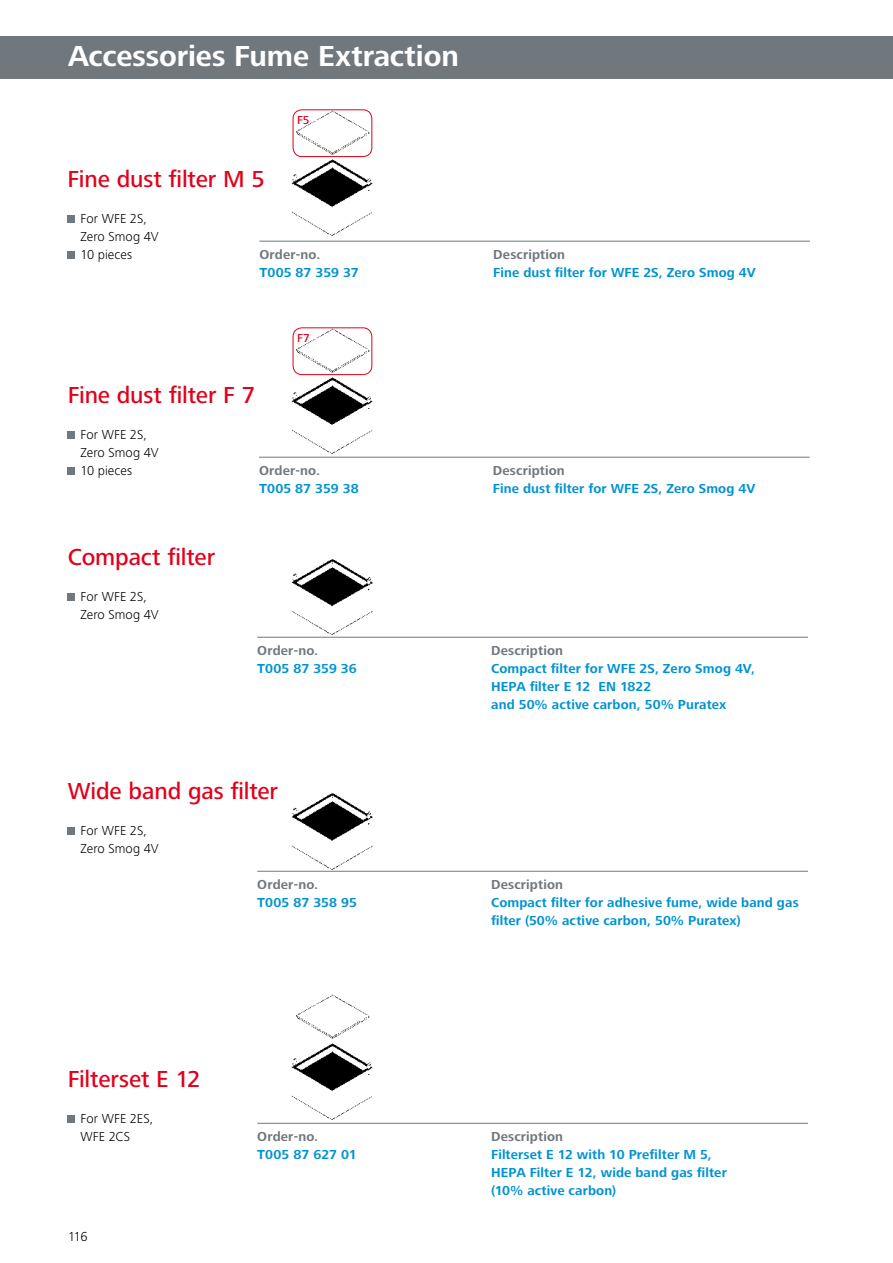
<style>
.page{position:relative;width:893px;height:1263px;background:#fff}
.page>*{position:absolute;margin:0;border:0;box-sizing:border-box;transform-origin:0 0}
.t1{font:700 30px "Frutiger Next LT";letter-spacing:-.005em;color:#fff}
.t2{font:500 24px "Frutiger Next LT";letter-spacing:-.005em;color:#e2001a}
.t3{font:700 13.5px/18px "Frutiger Next LT";letter-spacing:.01em;color:#0093d1}
.t4{font:300 13.5px/18px "Frutiger Next LT";letter-spacing:.005em;color:#000}
.t5{font:700 13.5px "Frutiger Next LT";letter-spacing:.01em;color:#71787d}
.t6{font:500 12px "Frutiger Next LT";color:#e2001a}
</style>
<div class="page">
<div style="left:0;top:36px;width:893px;height:43px;background:#71787d"></div>
<hr style="left:259px;top:241px;width:551px;height:1px;background:#71787d">
<div style="left:68px;top:216px;width:7px;height:7px;background:#71787d"></div>
<div style="left:68px;top:252px;width:7px;height:7px;background:#71787d"></div>
<hr style="left:259px;top:457px;width:551px;height:1px;background:#71787d">
<div style="left:68px;top:432px;width:7px;height:7px;background:#71787d"></div>
<div style="left:68px;top:468px;width:7px;height:7px;background:#71787d"></div>
<hr style="left:257px;top:637px;width:551px;height:1px;background:#71787d">
<div style="left:68px;top:594px;width:7px;height:7px;background:#71787d"></div>
<div style="left:68px;top:828px;width:7px;height:7px;background:#71787d"></div>
<div style="left:68px;top:1116px;width:7px;height:7px;background:#71787d"></div>
<hr style="left:257px;top:1123px;width:551px;height:1px;background:#71787d">
<hr style="left:257px;top:871px;width:551px;height:1px;background:#71787d">
<img style="left:291px;top:109px;width:82px;height:127px">
<div style="left:293px;top:109px;width:79px;height:48px;border:1px solid #e2001a;border-radius:9px"></div>
<img style="left:291px;top:327px;width:82px;height:127px">
<div style="left:293px;top:327px;width:79px;height:48px;border:1px solid #e2001a;border-radius:9px"></div>
<img style="left:287px;top:559px;width:91px;height:78px">
<img style="left:287px;top:793px;width:91px;height:78px">
<img style="left:291px;top:994px;width:82px;height:126px">
<p class="t1" style="left:68px;top:39px;width:392px">Accessories Fume Extraction</p>
<p class="t6" style="left:297px;top:114px;width:14px">F5</p>
<p class="t2" style="left:68px;top:165px;width:199px">Fine dust filter M 5</p>
<p class="t4" style="left:80px;top:209px;width:80px">For WFE 2S,<br>Zero Smog 4V<br>10 pieces</p>
<p class="t5" style="left:259px;top:246px;width:63px">Order-no.</p>
<p class="t5" style="left:493px;top:246px;width:73px">Description</p>
<p class="t3" style="left:259px;top:263px;width:101px">T005 87 359 37</p>
<p class="t3" style="left:493px;top:263px;width:264px">Fine dust filter for WFE 2S, Zero Smog 4V</p>
<p class="t6" style="left:297px;top:332px;width:14px">F7</p>
<p class="t2" style="left:68px;top:381px;width:189px">Fine dust filter F 7</p>
<p class="t4" style="left:80px;top:425px;width:80px">For WFE 2S,<br>Zero Smog 4V<br>10 pieces</p>
<p class="t5" style="left:259px;top:462px;width:63px">Order-no.</p>
<p class="t5" style="left:493px;top:462px;width:73px">Description</p>
<p class="t3" style="left:259px;top:479px;width:101px">T005 87 359 38</p>
<p class="t3" style="left:493px;top:479px;width:264px">Fine dust filter for WFE 2S, Zero Smog 4V</p>
<p class="t2" style="left:68px;top:543px;width:149px">Compact filter</p>
<p class="t4" style="left:80px;top:587px;width:80px">For WFE 2S,<br>Zero Smog 4V</p>
<p class="t5" style="left:257px;top:642px;width:63px">Order-no.</p>
<p class="t5" style="left:491px;top:642px;width:73px">Description</p>
<p class="t3" style="left:257px;top:659px;width:101px">T005 87 359 36</p>
<p class="t3" style="left:491px;top:659px;width:265px">Compact filter for WFE 2S, Zero Smog 4V,<br>HEPA filter E 12 EN 1822<br>and 50% active carbon, 50% Puratex</p>
<p class="t2" style="left:68px;top:778px;width:212px">Wide band gas filter</p>
<p class="t4" style="left:80px;top:821px;width:80px">For WFE 2S,<br>Zero Smog 4V</p>
<p class="t2" style="left:68px;top:1065px;width:134px">Filterset E 12</p>
<p class="t4" style="left:80px;top:1109px;width:74px">For WFE 2ES,<br>WFE 2CS</p>
<p class="t4" style="left:68px;top:1228px;width:21px">116</p>
<p class="t5" style="left:257px;top:876px;width:63px">Order-no.</p>
<p class="t5" style="left:491px;top:876px;width:73px">Description</p>
<p class="t3" style="left:257px;top:893px;width:101px">T005 87 358 95</p>
<p class="t3" style="left:491px;top:893px;width:309px">Compact filter for adhesive fume, wide band gas filter (50% active carbon, 50% Puratex)</p>
<p class="t5" style="left:257px;top:1128px;width:63px">Order-no.</p>
<p class="t5" style="left:491px;top:1128px;width:73px">Description</p>
<p class="t3" style="left:257px;top:1145px;width:101px">T005 87 627 01</p>
<p class="t3" style="left:491px;top:1145px;width:237px">Filterset E 12 with 10 Prefilter M 5,<br>HEPA Filter E 12, wide band gas filter (10% active carbon)</p>
</div>
